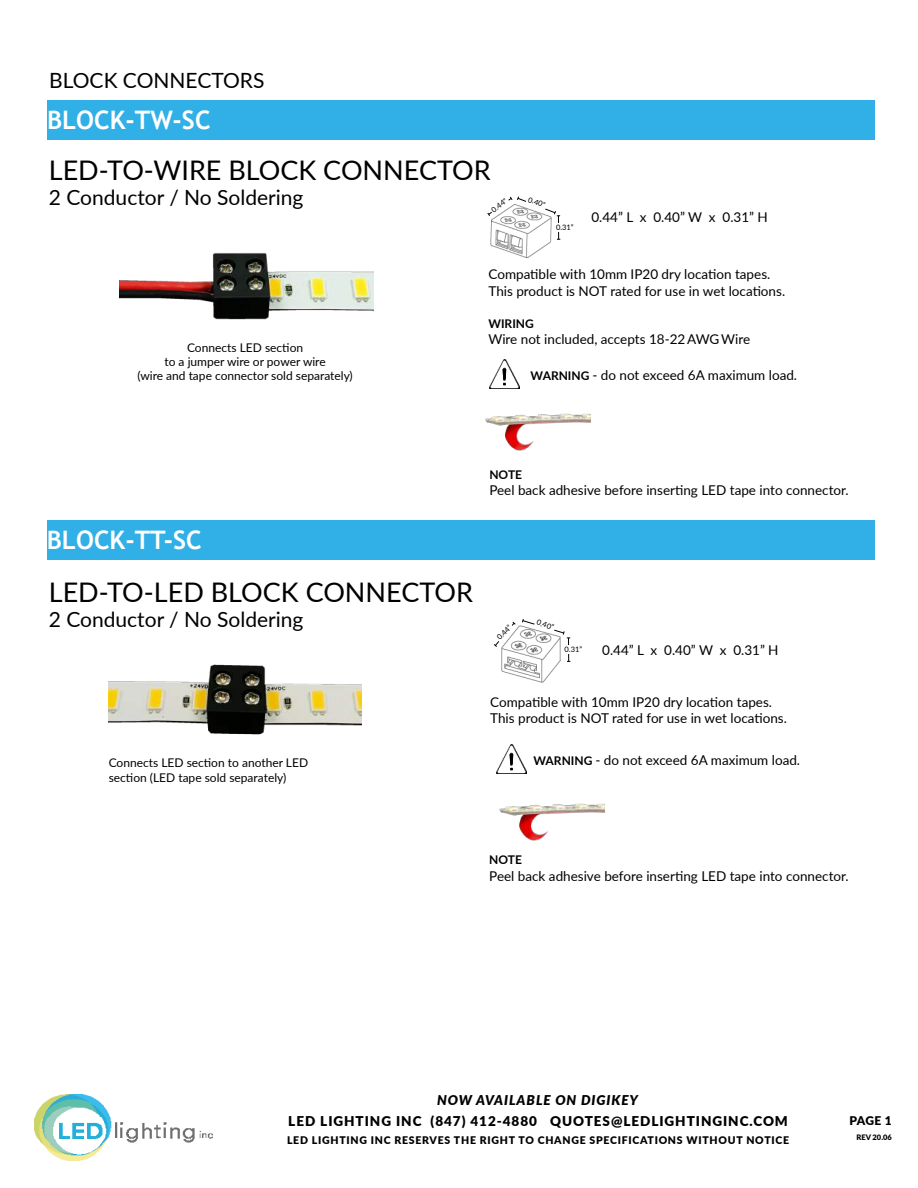
<style>
.page{position:relative;width:918px;height:1188px;background:#fff}
.page>*{position:absolute;margin:0;border:0;box-sizing:border-box;transform-origin:0 0}
.t1{font:27px "Lato";color:#000}
.t2{font:700 25.5px "Trebuchet MS";color:#fff}
.t3{font:21px "Lato";color:#000}
.t4{font:13.5px/16.2px "Lato";color:#000}
.t5{font:900 13.5px "Lato";letter-spacing:.07em;color:#000}
.t6{font:italic 900 13.5px "Lato";letter-spacing:.07em;color:#000}
.t7{font:12px/14.4px "Lato";color:#000;text-align:center}
.t8{font:700 12px "Lato";color:#000}
.t9{font:900 12px "Lato";color:#000}
.t10{font:900 10.5px "Lato";letter-spacing:.07em;color:#000}
.t11{font:7.5px "Lato";color:#000}
.t12{font:900 7.5px "Lato";color:#000}
.s1{font-weight:700;font-size:12px}
</style>
<div class="page">
<div style="left:47px;top:100px;width:828px;height:40px;background:#30b0e6"></div>
<div style="left:47px;top:520px;width:828px;height:39px;background:#30b0e6"></div>
<img style="left:35px;top:1094px;width:177px;height:66px">
<img style="left:119px;top:253px;width:255px;height:67px">
<img style="left:490px;top:240px;width:62px;height:18px">
<svg style="left:487px;top:196px;width:73px;height:44px"></svg>
<div style="left:554px;top:223px;width:21px;height:9px;background:#fff"></div>
<img style="left:485px;top:385px;width:105px;height:66px">
<img style="left:490px;top:360px;width:30px;height:28px">
<img style="left:109px;top:664px;width:253px;height:71px">
<img style="left:501px;top:637px;width:70px;height:46px">
<div style="left:563px;top:646px;width:21px;height:8px;background:#fff"></div>
<svg style="left:493px;top:619px;width:77px;height:43px"></svg>
<img style="left:499px;top:803px;width:106px;height:38px">
<img style="left:496px;top:745px;width:30px;height:28px">
<h3 class="t3" style="left:49px;top:73px;width:217px">BLOCK CONNECTORS</h3>
<h2 class="t2" style="left:47px;top:105px;width:165px">BLOCK-TW-SC</h2>
<h1 class="t1" style="left:49px;top:160px;width:443px">LED-TO-WIRE BLOCK CONNECTOR</h1>
<h3 class="t3" style="left:49px;top:190px;width:256px">2 Conductor / No Soldering</h3>
<p class="t11" style="left:489px;top:206px;width:19px;rotate:-36deg">0.44”</p>
<p class="t11" style="left:530px;top:194px;width:19px;rotate:20deg">0.40”</p>
<p class="t11" style="left:556px;top:221px;width:19px">0.31”</p>
<p class="t4" style="left:591px;top:209px;width:178px">0.44” L x 0.40” W x 0.31” H</p>
<p class="t7" style="left:137px;top:339px;width:217px">Connects LED sec琀椀on<br>to a jumper wire or power wire<br>(wire and tape connector sold separately)</p>
<p class="t4" style="left:488px;top:266px;width:298px">Compa琀椀ble with 10mm IP20 dry loca琀椀on tapes.<br>This product is NOT rated for use in wet loca琀椀ons.</p>
<p class="t8" style="left:488px;top:317px;width:47px">WIRING</p>
<p class="t4" style="left:488px;top:331px;width:263px">Wire not included, accepts 18-22AWGWire</p>
<p class="t4" style="left:531px;top:366px;width:268px"><span class="s1">WARNING</span> - do not exceed 6A maximum load.</p>
<h2 class="t2" style="left:47px;top:525px;width:157px">BLOCK-TT-SC</h2>
<h1 class="t1" style="left:49px;top:582px;width:426px">LED-TO-LED BLOCK CONNECTOR</h1>
<h3 class="t3" style="left:49px;top:612px;width:256px">2 Conductor / No Soldering</h3>
<p class="t7" style="left:109px;top:755px;width:201px;text-align:left">Connects LED sec琀椀on to another LED sec琀椀on (LED tape sold separately)</p>
<p class="t8" style="left:489px;top:468px;width:34px">NOTE</p>
<p class="t4" style="left:489px;top:482px;width:361px">Peel back adhesive before inser琀椀ng LED tape into connector.</p>
<p class="t11" style="left:494px;top:635px;width:19px;rotate:-46deg">0.44”</p>
<p class="t11" style="left:539px;top:616px;width:19px;rotate:20deg">0.40”</p>
<p class="t11" style="left:565px;top:644px;width:19px">0.31”</p>
<p class="t4" style="left:602px;top:641px;width:178px">0.44” L x 0.40” W x 0.31” H</p>
<p class="t4" style="left:490px;top:693px;width:298px">Compa琀椀ble with 10mm IP20 dry loca琀椀on tapes.<br>This product is NOT rated for use in wet loca琀椀ons.</p>
<p class="t4" style="left:534px;top:751px;width:268px"><span class="s1">WARNING</span> - do not exceed 6A maximum load.</p>
<p class="t8" style="left:489px;top:853px;width:34px">NOTE</p>
<p class="t4" style="left:489px;top:867px;width:361px">Peel back adhesive before inser琀椀ng LED tape into connector.</p>
<p class="t6" style="left:437px;top:1092px;width:202px">NOW AVAILABLE ON DIGIKEY</p>
<p class="t5" style="left:288px;top:1115px;width:501px">LED LIGHTING INC (847) 412-4880 QUOTES@LEDLIGHTINGINC.COM</p>
<p class="t10" style="left:287px;top:1135px;width:504px">LED LIGHTING INC RESERVES THE RIGHT TO CHANGE SPECIFICATIONS WITHOUT NOTICE</p>
<p class="t9" style="left:849px;top:1116px;width:44px">PAGE 1</p>
<p class="t12" style="left:857px;top:1134px;width:37px">REV 20.06</p>
</div>
